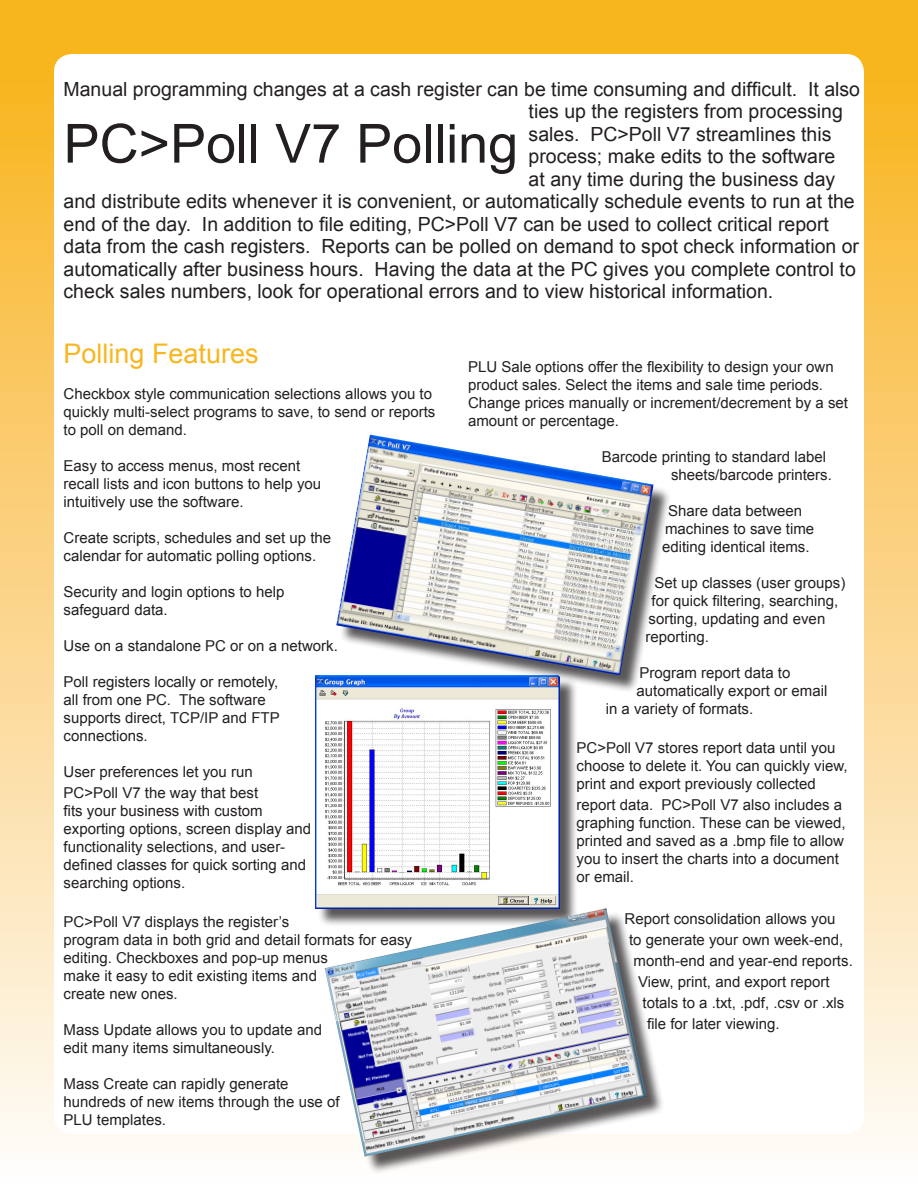
<style>
.page{position:relative;width:918px;height:1188px;background:#fff}
.page>*{position:absolute;margin:0;border:0;box-sizing:border-box;transform-origin:0 0}
.t1{font:54px "Arial";color:#231f20}
.t2{font:27px "Arial";color:#f8b620}
.t3{font:19.5px "Arial";color:#231f20}
.t4{font:15px/18px "Arial";color:#231f20}
</style>
<div class="page">
<div style="left:0;top:0;width:918px;height:1188px;background:linear-gradient(to bottom,#f8b014,#fefbfc)"></div>
<div style="left:54px;top:54px;width:810px;height:1080px;background:#fff;border-radius:18px"></div>
<div style="left:339px;top:437px;width:333px;height:256px;background:#231f20;opacity:.75"></div>
<img style="left:336px;top:435px;width:318px;height:240px">
<div style="left:317px;top:678px;width:261px;height:249px;background:#231f20;opacity:.75"></div>
<img style="left:315px;top:675px;width:245px;height:233px">
<div style="left:327px;top:911px;width:337px;height:263px;background:#231f20;opacity:.75"></div>
<img style="left:325px;top:908px;width:321px;height:249px">
<p class="t3" style="left:64px;top:76px;width:798px">Manual programming changes at a cash register can be time consuming and difficult. It also</p>
<p class="t3" style="left:529px;top:99px;width:316px">ties up the registers from processing</p>
<p class="t3" style="left:529px;top:121px;width:304px">sales. PC&gt;Poll V7 streamlines this</p>
<p class="t3" style="left:529px;top:144px;width:308px">process; make edits to the software</p>
<p class="t3" style="left:529px;top:166px;width:308px">at any time during the business day</p>
<p class="t3" style="left:64px;top:189px;width:793px">and distribute edits whenever it is convenient, or automatically schedule events to run at the</p>
<p class="t3" style="left:64px;top:211px;width:767px">end of the day. In addition to file editing, PC&gt;Poll V7 can be used to collect critical report</p>
<p class="t3" style="left:64px;top:234px;width:797px">data from the cash registers. Reports can be polled on demand to spot check information or</p>
<p class="t3" style="left:64px;top:256px;width:794px">automatically after business hours. Having the data at the PC gives you complete control to</p>
<p class="t3" style="left:64px;top:279px;width:711px">check sales numbers, look for operational errors and to view historical information.</p>
<p class="t1" style="left:64px;top:108px;width:456px">PC&gt;Poll V7 Polling</p>
<p class="t2" style="left:64px;top:335px;width:197px">Polling Features</p>
<p class="t4" style="left:64px;top:385px;width:373px">Checkbox style communication selections allows you to quickly multi-select programs to save, to send or reports to poll on demand.</p>
<p class="t4" style="left:64px;top:457px;width:259px">Easy to access menus, most recent recall lists and icon buttons to help you intuitively use the software.</p>
<p class="t4" style="left:64px;top:529px;width:269px">Create scripts, schedules and set up the calendar for automatic polling options.</p>
<p class="t4" style="left:64px;top:583px;width:222px">Security and login options to help safeguard data.</p>
<p class="t4" style="left:64px;top:637px;width:276px">Use on a standalone PC or on a network.</p>
<p class="t4" style="left:64px;top:673px;width:218px">Poll registers locally or remotely, all from one PC. The software supports direct, TCP/IP and FTP connections.</p>
<p class="t4" style="left:64px;top:761px;width:196px;line-height:21px">User preferences let you run<br>PC&gt;Poll V7 the way that best</p>
<p class="t4" style="left:64px;top:802px;width:249px">fits your business with custom exporting options, screen display and functionality selections, and user&shy;defined classes for quick sorting and searching options.</p>
<p class="t4" style="left:64px;top:913px;width:350px">PC&gt;Poll V7 displays the register’s<br>program data in both grid and detail formats for easy editing. Checkboxes and pop-up menus<br>make it easy to edit existing items and<br>create new ones.</p>
<p class="t4" style="left:64px;top:1021px;width:260px">Mass Update allows you to update and edit many items simultaneously.</p>
<p class="t4" style="left:64px;top:1075px;width:277px">Mass Create can rapidly generate hundreds of new items through the use of<br>PLU templates.</p>
<p class="t4" style="left:468px;top:358px;width:382px">PLU Sale options offer the flexibility to design your own product sales. Select the items and sale time periods.<br>Change prices manually or increment/decrement by a set amount or percentage.</p>
<p class="t4" style="left:671px;top:448px;width:162px;text-indent:-69px">Barcode printing to standard label sheets/barcode printers.</p>
<p class="t4" style="left:662px;top:502px;width:154px;text-align:center">Share data between machines to save time editing identical items.</p>
<p class="t4" style="left:655px;top:574px;width:192px">Set up classes (user groups)</p>
<p class="t4" style="left:652px;top:592px;width:188px">for quick filtering, searching,</p>
<p class="t4" style="left:649px;top:610px;width:178px">sorting, updating and even</p>
<p class="t4" style="left:646px;top:628px;width:65px">reporting.</p>
<p class="t4" style="left:637px;top:664px;width:192px">Program report data to automatically export or email</p>
<p class="t4" style="left:606px;top:700px;width:149px">in a variety of formats.</p>
<p class="t4" style="left:577px;top:739px;width:273px">PC&gt;Poll V7 stores report data until you choose to delete it. You can quickly view, print and export previously collected</p>
<p class="t4" style="left:577px;top:796px;width:271px">report data. PC&gt;Poll V7 also includes a graphing function. These can be viewed, printed and saved as a .bmp file to allow you to insert the charts into a document or email.</p>
<p class="t4" style="left:625px;top:910px;width:212px">Report consolidation allows you</p>
<p class="t4" style="left:629px;top:931px;width:216px">to generate your own week-end,</p>
<p class="t4" style="left:634px;top:952px;width:221px">month-end and year-end reports.</p>
<p class="t4" style="left:638px;top:973px;width:193px">View, print, and export report</p>
<p class="t4" style="left:643px;top:994px;width:203px">totals to a .txt, .pdf, .csv or .xls</p>
<p class="t4" style="left:647px;top:1015px;width:134px">file for later viewing.</p>
</div>
